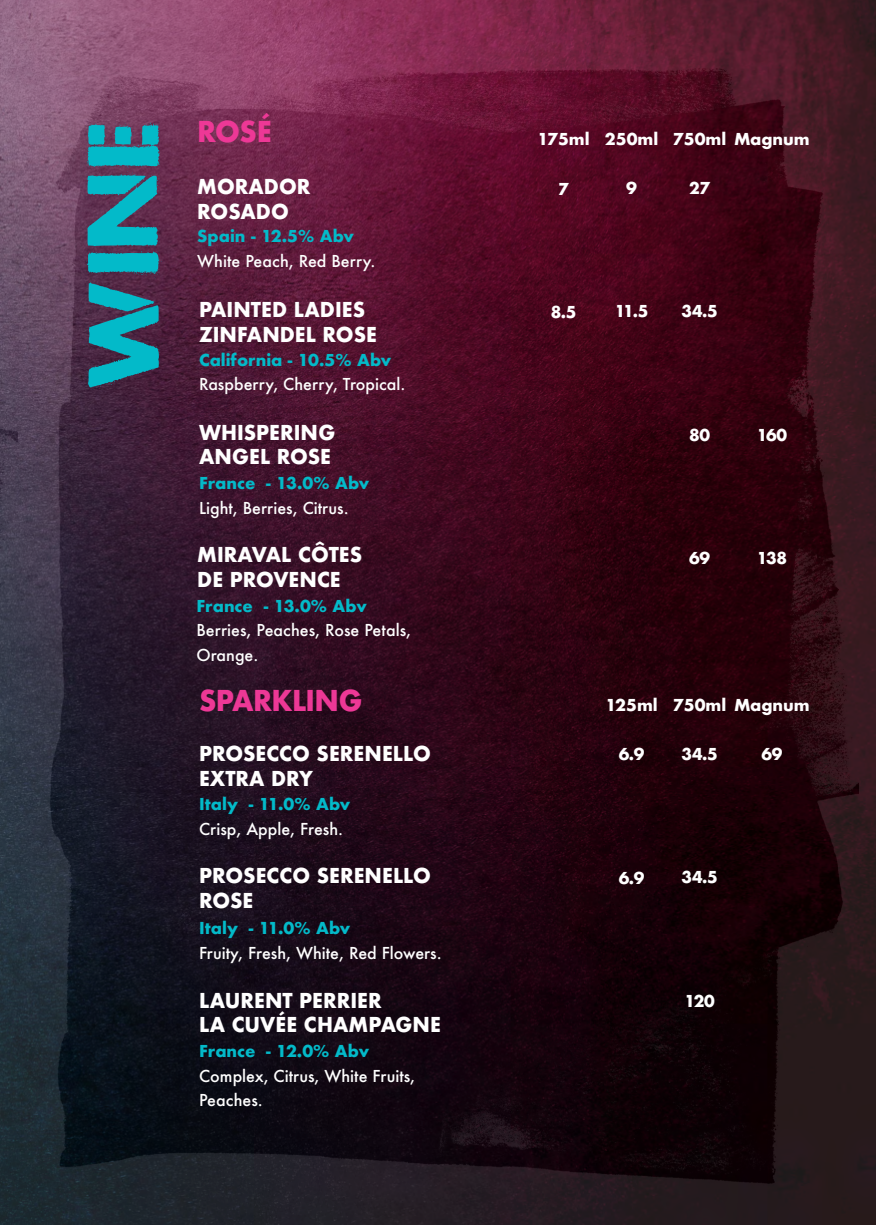
<style>
.page{position:relative;width:876px;height:1225px;background:#fff}
.page>*{position:absolute;margin:0;border:0;box-sizing:border-box;transform-origin:0 0}
.t1{font:100px "Boom Stencil Distress";color:#03bac9}
.t2{font:700 28px "Futura";letter-spacing:-.025em;color:#ed3896;scale:.96 1}
.t3{font:700 20px/24.6px "Futura";color:#fff;scale:.96 1}
.t4{font:500 16px/24.6px "Futura";color:#fff}
.t5{font:700 16px "Futura";color:#03bac9}
.t6{font:700 16px "Futura";color:#fff}
</style>
<div class="page">
<img style="left:0;top:0;width:876px;height:1225px">
<p class="t1" style="left:63px;top:389px;width:271px;rotate:-90deg">WINE</p>
<p class="t2" style="left:197px;top:112px;width:80px">ROSÉ</p>
<p class="t3" style="left:197px;top:174px;width:119px">MORADOR</p>
<p class="t3" style="left:197px;top:199px;width:97px">ROSADO</p>
<p class="t5" style="left:197px;top:224px;width:158px">Spain - 12.5% Abv</p>
<p class="t4" style="left:197px;top:248px;width:180px">White Peach, Red Berry.</p>
<p class="t3" style="left:199px;top:297px;width:187px">PAINTED LADIES<br>ZINFANDEL ROSE</p>
<p class="t5" style="left:199px;top:348px;width:194px">California - 10.5% Abv</p>
<p class="t4" style="left:199px;top:372px;width:208px">Raspberry, Cherry, Tropical.</p>
<p class="t3" style="left:199px;top:420px;width:143px">WHISPERING</p>
<p class="t3" style="left:199px;top:444px;width:139px">ANGEL ROSE</p>
<p class="t5" style="left:199px;top:471px;width:172px">France - 13.0% Abv</p>
<p class="t4" style="left:199px;top:495px;width:151px">Light, Berries, Citrus.</p>
<p class="t3" style="left:197px;top:542px;width:173px">MIRAVAL CÔTES</p>
<p class="t3" style="left:197px;top:566px;width:151px">DE PROVENCE</p>
<p class="t5" style="left:196px;top:594px;width:172px">France - 13.0% Abv</p>
<p class="t4" style="left:196px;top:618px;width:216px">Berries, Peaches, Rose Petals,<br>Orange.</p>
<p class="t6" style="left:537px;top:128px;width:54px">175ml</p>
<p class="t6" style="left:558px;top:177px;width:12px">7</p>
<p class="t6" style="left:605px;top:127px;width:55px">250ml</p>
<p class="t6" style="left:626px;top:177px;width:12px">9</p>
<p class="t6" style="left:673px;top:128px;width:55px">750ml</p>
<p class="t6" style="left:689px;top:177px;width:22px">27</p>
<p class="t6" style="left:734px;top:128px;width:77px">Magnum</p>
<p class="t6" style="left:551px;top:300px;width:27px">8.5</p>
<p class="t6" style="left:615px;top:300px;width:35px">11.5</p>
<p class="t6" style="left:681px;top:300px;width:38px">34.5</p>
<p class="t6" style="left:689px;top:423px;width:22px">80</p>
<p class="t6" style="left:757px;top:423px;width:32px">160</p>
<p class="t6" style="left:689px;top:546px;width:22px">69</p>
<p class="t6" style="left:757px;top:546px;width:32px">138</p>
<p class="t2" style="left:199px;top:680px;width:172px">SPARKLING</p>
<p class="t6" style="left:605px;top:693px;width:54px">125ml</p>
<p class="t6" style="left:619px;top:743px;width:27px">6.9</p>
<p class="t6" style="left:673px;top:693px;width:55px">750ml</p>
<p class="t6" style="left:681px;top:743px;width:38px">34.5</p>
<p class="t6" style="left:734px;top:693px;width:77px">Magnum</p>
<p class="t3" style="left:199px;top:741px;width:243px">PROSECCO SERENELLO</p>
<p class="t6" style="left:761px;top:743px;width:22px">69</p>
<p class="t3" style="left:199px;top:765px;width:120px">EXTRA DRY</p>
<p class="t5" style="left:199px;top:792px;width:153px">Italy - 11.0% Abv</p>
<p class="t4" style="left:199px;top:816px;width:146px">Crisp, Apple, Fresh.</p>
<p class="t3" style="left:199px;top:863px;width:243px">PROSECCO SERENELLO</p>
<p class="t3" style="left:199px;top:888px;width:58px">ROSE</p>
<p class="t5" style="left:199px;top:916px;width:153px">Italy - 11.0% Abv</p>
<p class="t4" style="left:199px;top:940px;width:244px">Fruity, Fresh, White, Red Flowers.</p>
<p class="t3" style="left:199px;top:987px;width:192px">LAURENT PERRIER</p>
<p class="t3" style="left:199px;top:1012px;width:254px">LA CUVÉE CHAMPAGNE</p>
<p class="t5" style="left:199px;top:1039px;width:172px">France - 12.0% Abv</p>
<p class="t4" style="left:199px;top:1063px;width:218px">Complex, Citrus, White Fruits,<br>Peaches.</p>
<p class="t6" style="left:619px;top:866px;width:27px">6.9</p>
<p class="t6" style="left:681px;top:866px;width:38px">34.5</p>
<p class="t6" style="left:685px;top:989px;width:32px">120</p>
</div>
